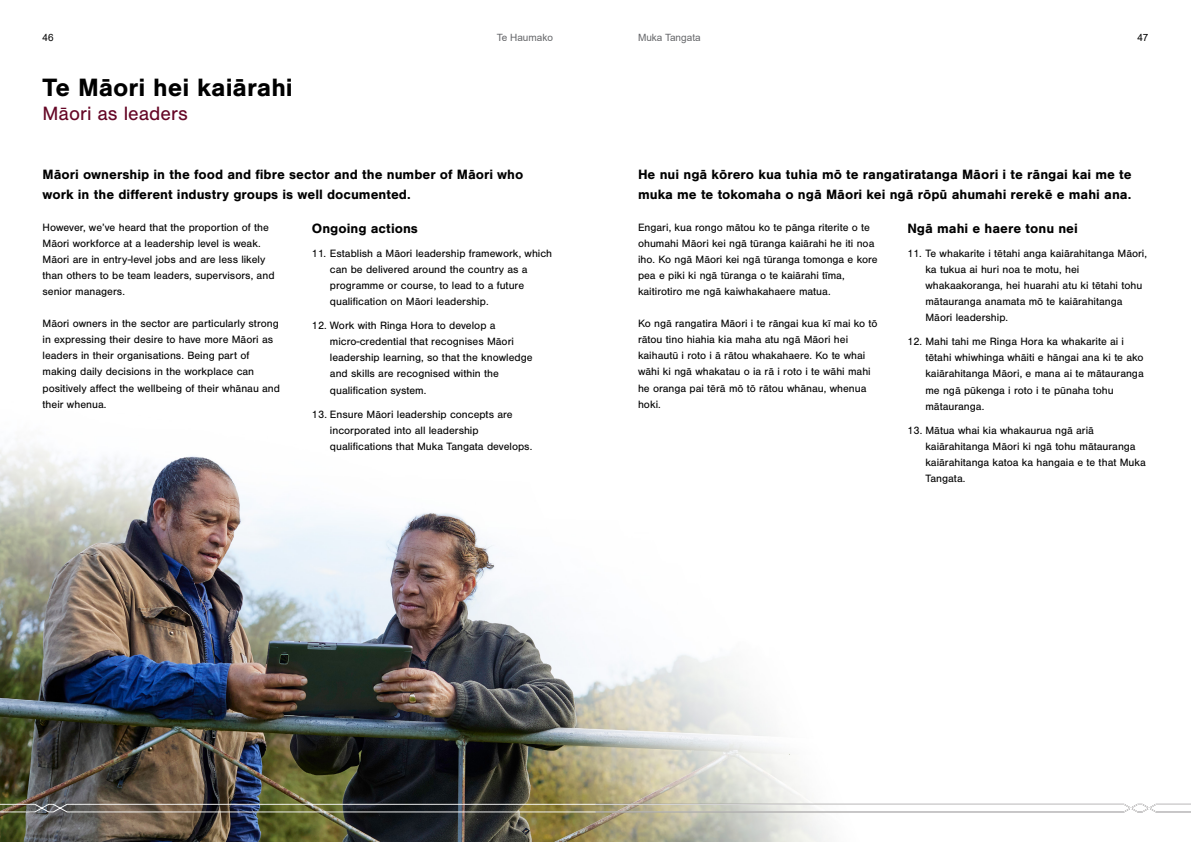
<style>
.page{position:relative;width:1191px;height:842px;background:#fff}
.page>*{position:absolute;margin:0;border:0;box-sizing:border-box;transform-origin:0 0}
.t1{font:700 26px "Nimbus San";color:#000}
.t2{font:20px "Nimbus San";color:#650726}
.t3{font:700 14px/20px "Nimbus San";color:#000}
.t4{font:11px/16px "Nimbus San";color:#000}
.t5{font:10px "Arial";color:#656669}
.t6{font:10px "Arial";color:#000}
</style>
<div class="page">
<img style="left:0;top:448px;width:884px;height:394px">
<img style="left:0;top:804px;width:1191px;height:8px">
<p class="t6" style="left:43px;top:31px;width:13px">46</p>
<p class="t5" style="left:497px;top:31px;width:58px">Te Haumako</p>
<p class="t5" style="left:638px;top:31px;width:64px">Muka Tangata</p>
<p class="t6" style="left:1137px;top:31px;width:13px">47</p>
<h1 class="t1" style="left:43px;top:73px;width:252px">Te Māori hei kaiārahi</h1>
<h2 class="t2" style="left:43px;top:103px;width:147px">Māori as leaders</h2>
<p class="t3" style="left:43px;top:165px;width:482px">Māori ownership in the food and fibre sector and the number of Māori who work in the different industry groups is well documented.</p>
<p class="t4" style="left:43px;top:220px;width:233px">However, we’ve heard that the proportion of the Māori workforce at a leadership level is weak.<br>Māori are in entry-level jobs and are less likely than others to be team leaders, supervisors, and senior managers.</p>
<p class="t4" style="left:43px;top:316px;width:239px">Māori owners in the sector are particularly strong in expressing their desire to have more Māori as leaders in their organisations. Being part of making daily decisions in the workplace can positively affect the wellbeing of their whānau and their whenua.</p>
<p class="t3" style="left:312px;top:219px;width:107px">Ongoing actions</p>
<p class="t4" style="left:330px;top:246px;width:224px;text-indent:-18px">11. Establish a Māori leadership framework, which can be delivered around the country as a programme or course, to lead to a future qualification on Māori leadership.</p>
<p class="t4" style="left:330px;top:318px;width:204px;text-indent:-18px">12. Work with Ringa Hora to develop a micro-credential that recognises Māori leadership learning, so that the knowledge and skills are recognised within the qualification system.</p>
<p class="t4" style="left:330px;top:406px;width:204px;text-indent:-18px">13. Ensure Māori leadership concepts are incorporated into all leadership qualifications that Muka Tangata develops.</p>
<p class="t3" style="left:638px;top:165px;width:495px">He nui ngā kōrero kua tuhia mō te rangatiratanga Māori i te rāngai kai me te muka me te tokomaha o ngā Māori kei ngā rōpū ahumahi rerekē e mahi ana.</p>
<p class="t4" style="left:638px;top:220px;width:241px">Engari, kua rongo mātou ko te pānga riterite o te ohumahi Māori kei ngā tūranga kaiārahi he iti noa iho. Ko ngā Māori kei ngā tūranga tomonga e kore pea e piki ki ngā tūranga o te kaiārahi tīma, kaitirotiro me ngā kaiwhakahaere matua.</p>
<p class="t4" style="left:638px;top:316px;width:241px">Ko ngā rangatira Māori i te rāngai kua kī mai ko tō rātou tino hiahia kia maha atu ngā Māori hei kaihautū i roto i ā rātou whakahaere. Ko te whai wāhi ki ngā whakatau o ia rā i roto i te wāhi mahi he oranga pai tērā mō tō rātou whānau, whenua hoki.</p>
<p class="t3" style="left:907px;top:219px;width:172px">Ngā mahi e haere tonu nei</p>
<p class="t4" style="left:925px;top:246px;width:223px;text-indent:-18px">11. Te whakarite i tētahi anga kaiārahitanga Māori, ka tukua ai huri noa te motu, hei whakaakoranga, hei huarahi atu ki tētahi tohu mātauranga anamata mō te kaiārahitanga Māori leadership.</p>
<p class="t4" style="left:925px;top:334px;width:220px;text-indent:-18px">12. Mahi tahi me Ringa Hora ka whakarite ai i tētahi whiwhinga whāiti e hāngai ana ki te ako kaiārahitanga Māori, e mana ai te mātauranga me ngā pūkenga i roto i te pūnaha tohu mātauranga.</p>
<p class="t4" style="left:925px;top:422px;width:222px;text-indent:-18px">13. Mātua whai kia whakaurua ngā ariā kaiārahitanga Māori ki ngā tohu mātauranga kaiārahitanga katoa ka hangaia e te that Muka Tangata.</p>
</div>
